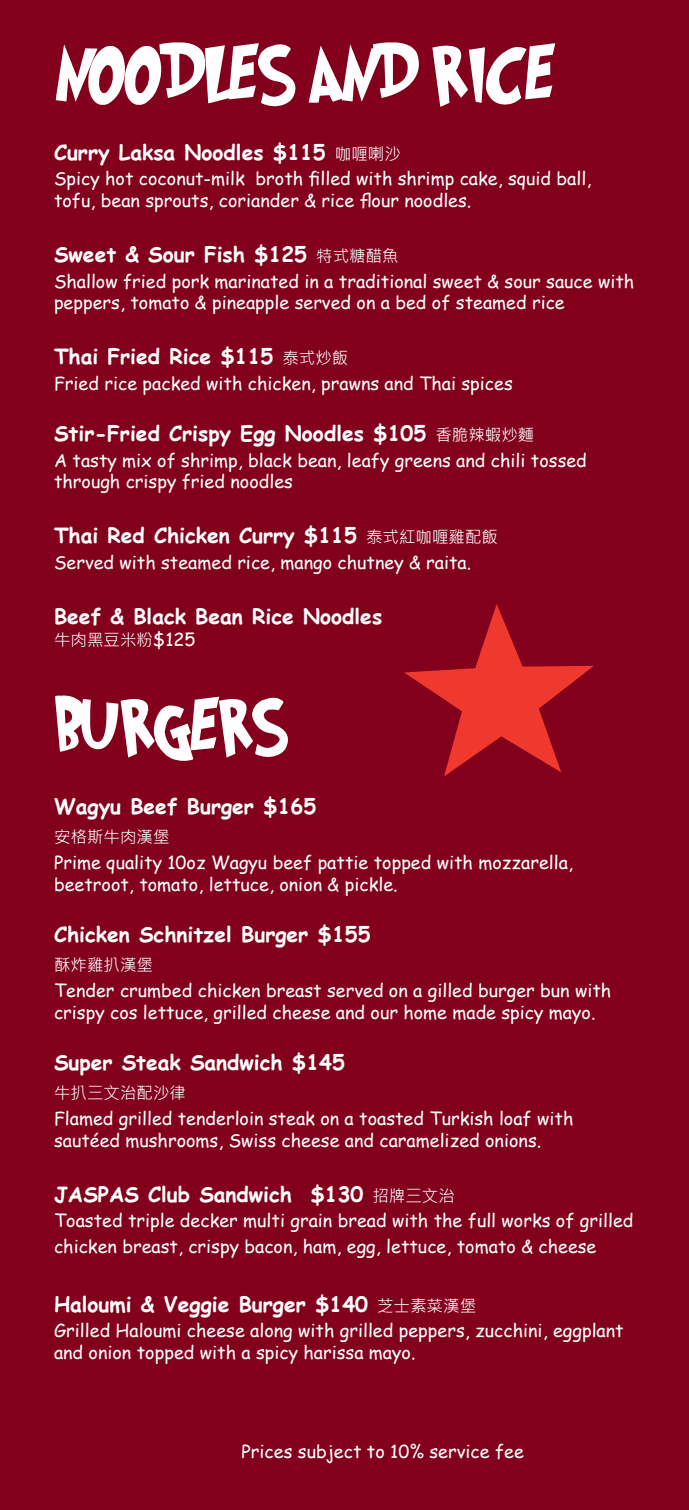
<style>
.page{position:relative;width:689px;height:1510px;background:#fff}
.page>*{position:absolute;margin:0;border:0;box-sizing:border-box;transform-origin:0 0}
.t1{font:69px "Grinched";color:#fff}
.t2{font:66px "Grinched";color:#fff}
.t3{font:700 21px "Comic Sans MS";color:#fff}
.t4{font:18px/21.6px "Comic Sans MS";color:#fff}
.t5{font:16.5px "Microsoft Jheng Hei";color:#fff}
.s1{font-family:"Microsoft Jheng Hei";font-weight:400;font-size:16.5px}
.s2{font-family:"Comic Sans MS";font-size:18px}
</style>
<div class="page">
<div style="left:0;top:0;width:689px;height:1509px;background:#82001c"></div>
<svg style="left:404px;top:604px;width:190px;height:172px"></svg>
<h1 class="t1" style="left:54px;top:41px;width:501px">NOODLES AND RICE</h1>
<p class="t3" style="left:54px;top:136px;width:348px">Curry Laksa Noodles $115 <span class="s1">咖喱喇沙</span></p>
<p class="t4" style="left:54px;top:167px;width:539px">Spicy hot coconut-milk broth filled with shrimp cake, squid ball, tofu, bean sprouts, coriander &amp; rice flour noodles.</p>
<p class="t3" style="left:54px;top:239px;width:346px">Sweet &amp; Sour Fish $125 <span class="s1">特式糖醋魚</span></p>
<p class="t4" style="left:54px;top:270px;width:582px">Shallow fried pork marinated in a traditional sweet &amp; sour sauce with peppers, tomato &amp; pineapple served on a bed of steamed rice</p>
<p class="t3" style="left:54px;top:341px;width:296px">Thai Fried Rice $115 <span class="s1">泰式炒飯</span></p>
<p class="t4" style="left:54px;top:372px;width:460px">Fried rice packed with chicken, prawns and Thai spices</p>
<p class="t3" style="left:54px;top:418px;width:482px">Stir-Fried Crispy Egg Noodles $105 <span class="s1">香脆辣蝦炒麵</span></p>
<p class="t4" style="left:54px;top:449px;width:534px">A tasty mix of shrimp, black bean, leafy greens and chili tossed through crispy fried noodles</p>
<p class="t3" style="left:54px;top:520px;width:445px">Thai Red Chicken Curry $115 <span class="s1">泰式紅咖喱雞配飯</span></p>
<p class="t4" style="left:54px;top:551px;width:419px">Served with steamed rice, mango chutney &amp; raita.</p>
<p class="t3" style="left:54px;top:601px;width:330px">Beef &amp; Black Bean Rice Noodles</p>
<p class="t5" style="left:54px;top:629px;width:143px">牛肉黑豆米粉<span class="s2">$125</span></p>
<h2 class="t2" style="left:54px;top:695px;width:235px">BURGERS</h2>
<p class="t3" style="left:54px;top:791px;width:264px">Wagyu Beef Burger $165</p>
<p class="t5" style="left:54px;top:827px;width:117px">安格斯牛肉漢堡</p>
<p class="t4" style="left:54px;top:851px;width:520px">Prime quality 10oz Wagyu beef pattie topped with mozzarella, beetroot, tomato, lettuce, onion &amp; pickle.</p>
<p class="t3" style="left:54px;top:919px;width:318px">Chicken Schnitzel Burger $155</p>
<p class="t5" style="left:54px;top:955px;width:100px">酥炸雞扒漢堡</p>
<p class="t4" style="left:54px;top:979px;width:559px">Tender crumbed chicken breast served on a gilled burger bun with crispy cos lettuce, grilled cheese and our home made spicy mayo.</p>
<p class="t3" style="left:54px;top:1046px;width:292px">Super Steak Sandwich $145</p>
<p class="t5" style="left:54px;top:1083px;width:133px">牛扒三文治配沙律</p>
<p class="t4" style="left:54px;top:1107px;width:521px">Flamed grilled tenderloin steak on a toasted Turkish loaf with sautéed mushrooms, Swiss cheese and caramelized onions.</p>
<p class="t3" style="left:54px;top:1178px;width:402px">JASPAS Club Sandwich $130 <span class="s1">招牌三文治</span></p>
<p class="t4" style="left:54px;top:1207px;width:581px;line-height:25.2px">Toasted triple decker multi grain bread with the full works of grilled chicken breast, crispy bacon, ham, egg, lettuce, tomato &amp; cheese</p>
<p class="t3" style="left:54px;top:1288px;width:424px">Haloumi &amp; Veggie Burger $140 <span class="s1">芝士素菜漢堡</span></p>
<p class="t4" style="left:54px;top:1319px;width:571px">Grilled Haloumi cheese along with grilled peppers, zucchini, eggplant and onion topped with a spicy harissa mayo.</p>
<p class="t4" style="left:242px;top:1440px;width:284px">Prices subject to 10% service fee</p>
</div>
